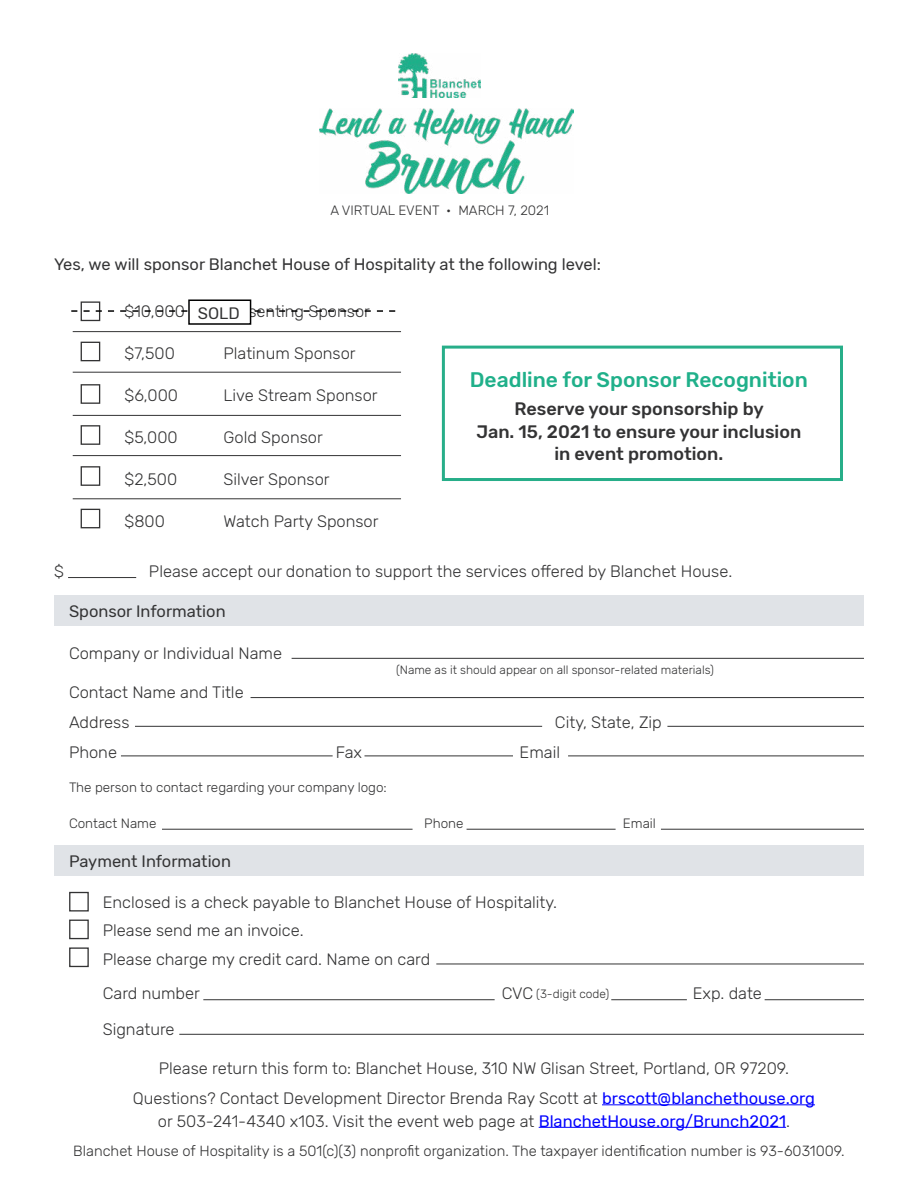
<style>
.page{position:relative;width:918px;height:1188px;background:#fff}
.page>*{position:absolute;margin:0;border:0;box-sizing:border-box;transform-origin:0 0}
.t1{font:500 21px "Rubik";color:#20b08a}
.t2{font:500 18px/22.5px "Rubik";color:#333334;text-align:center}
.t3{font:300 16.5px/22.5px "Rubik";color:#333334;text-align:center}
.t4{font:16.5px "Rubik";color:#333334}
.t5{font:300 14.7px "Rubik";color:#333334}
.Body_Text{font:300 13.5px "Rubik";color:#333334}
.t6{font:300 12px "Rubik";color:#333334}
.s1{font-size:16.5px}
.s2{font-weight:400;color:#00f}
</style>
<div class="page">
<div style="left:54px;top:596px;width:810px;height:30px;background:#e0e3e7"></div>
<div style="left:54px;top:846px;width:810px;height:30px;background:#e0e3e7"></div>
<img style="left:320px;top:108px;width:254px;height:86px">
<img style="left:399px;top:54px;width:82px;height:43px">
<hr style="left:602px;top:1104px;width:213px;height:1px;background:#00f">
<hr style="left:539px;top:1127px;width:247px;height:1px;background:#00f">
<div style="left:81px;top:301px;width:19px;height:20px;border:1px solid #333334"></div>
<div style="left:69px;top:892px;width:20px;height:20px;border:1px solid #333334"></div>
<div style="left:69px;top:920px;width:20px;height:19px;border:1px solid #333334"></div>
<div style="left:69px;top:947px;width:20px;height:20px;border:1px solid #333334"></div>
<div style="left:81px;top:342px;width:19px;height:19px;border:1px solid #333334"></div>
<div style="left:81px;top:384px;width:19px;height:20px;border:1px solid #333334"></div>
<div style="left:81px;top:425px;width:19px;height:20px;border:1px solid #333334"></div>
<div style="left:81px;top:466px;width:19px;height:20px;border:1px solid #333334"></div>
<div style="left:81px;top:509px;width:19px;height:19px;border:1px solid #333334"></div>
<hr style="left:73px;top:331px;width:328px;height:1px;background:#333334">
<hr style="left:292px;top:658px;width:572px;height:1px;background:#333334">
<hr style="left:251px;top:697px;width:613px;height:1px;background:#333334">
<hr style="left:436px;top:964px;width:428px;height:1px;background:#333334">
<hr style="left:203px;top:999px;width:292px;height:1px;background:#333334">
<hr style="left:179px;top:1034px;width:685px;height:1px;background:#333334">
<hr style="left:611px;top:999px;width:76px;height:1px;background:#333334">
<hr style="left:765px;top:999px;width:99px;height:1px;background:#333334">
<hr style="left:135px;top:726px;width:407px;height:1px;background:#333334">
<hr style="left:121px;top:756px;width:212px;height:1px;background:#333334">
<hr style="left:162px;top:829px;width:251px;height:1px;background:#333334">
<hr style="left:467px;top:829px;width:149px;height:1px;background:#333334">
<hr style="left:661px;top:829px;width:203px;height:1px;background:#333334">
<hr style="left:568px;top:756px;width:296px;height:1px;background:#333334">
<hr style="left:364px;top:756px;width:149px;height:1px;background:#333334">
<hr style="left:667px;top:726px;width:197px;height:1px;background:#333334">
<hr style="left:73px;top:372px;width:328px;height:1px;background:#333334">
<hr style="left:73px;top:415px;width:328px;height:1px;background:#333334">
<hr style="left:73px;top:455px;width:328px;height:1px;background:#333334">
<hr style="left:73px;top:498px;width:328px;height:1px;background:#333334">
<div style="left:442px;top:346px;width:401px;height:135px;border:3px solid #27ae89"></div>
<hr style="left:68px;top:577px;width:68px;height:1px;background:#333334">
<svg style="left:71px;top:310px;width:324px;height:2px"></svg>
<div style="left:189px;top:300px;width:62px;height:24px;background:#fff"></div>
<div style="left:188px;top:299px;width:63px;height:26px;border:2px solid #000"></div>
<p class="Body_Text" style="left:330px;top:203px;width:220px">A VIRTUAL EVENT • MARCH 7, 2021</p>
<p class="t4" style="left:54px;top:255px;width:548px">Yes, we will sponsor Blanchet House of Hospitality at the following level:</p>
<p class="t3" style="left:125px;top:300px;width:62px">$10,000</p>
<p class="t3" style="left:224px;top:300px;width:148px">Presenting Sponsor</p>
<p class="t3" style="left:125px;top:342px;width:52px">$7,500</p>
<p class="t3" style="left:224px;top:342px;width:134px">Platinum Sponsor</p>
<p class="t3" style="left:125px;top:384px;width:55px">$6,000</p>
<p class="t3" style="left:224px;top:384px;width:156px">Live Stream Sponsor</p>
<p class="t3" style="left:125px;top:426px;width:55px">$5,000</p>
<p class="t3" style="left:224px;top:426px;width:101px">Gold Sponsor</p>
<p class="t3" style="left:125px;top:468px;width:54px">$2,500</p>
<p class="t3" style="left:224px;top:468px;width:108px">Silver Sponsor</p>
<p class="t3" style="left:125px;top:510px;width:42px">$800</p>
<p class="t3" style="left:224px;top:510px;width:157px">Watch Party Sponsor</p>
<p class="t4" style="left:198px;top:304px;width:43px">SOLD</p>
<p class="t1" style="left:470px;top:368px;width:339px">Deadline for Sponsor Recognition</p>
<p class="t2" style="left:476px;top:398px;width:326px">Reserve your sponsorship by<br>Jan. 15, 2021 to ensure your inclusion in event promotion.</p>
<p class="t3" style="left:54px;top:560px;width:11px">$</p>
<p class="t3" style="left:149px;top:560px;width:585px">Please accept our donation to support the services offered by Blanchet House.</p>
<p class="t4" style="left:69px;top:601px;width:158px">Sponsor Information</p>
<p class="t3" style="left:69px;top:642px;width:215px">Company or Individual Name</p>
<p class="t6" style="left:396px;top:663px;width:319px">(Name as it should appear on all sponsor-related materials)</p>
<p class="t3" style="left:69px;top:681px;width:176px">Contact Name and Title</p>
<p class="t3" style="left:69px;top:711px;width:62px">Address</p>
<p class="t3" style="left:555px;top:711px;width:108px">City, State, Zip</p>
<p class="t3" style="left:69px;top:741px;width:50px">Phone</p>
<p class="t3" style="left:336px;top:741px;width:28px">Fax</p>
<p class="t3" style="left:520px;top:741px;width:42px">Email</p>
<p class="Body_Text" style="left:69px;top:780px;width:319px">The person to contact regarding your company logo:</p>
<p class="Body_Text" style="left:69px;top:816px;width:89px">Contact Name</p>
<p class="Body_Text" style="left:424px;top:816px;width:41px">Phone</p>
<p class="Body_Text" style="left:623px;top:816px;width:35px">Email</p>
<p class="t4" style="left:69px;top:852px;width:164px">Payment Information</p>
<p class="t3" style="left:103px;top:891px;width:456px">Enclosed is a check payable to Blanchet House of Hospitality.</p>
<p class="t3" style="left:103px;top:919px;width:202px">Please send me an invoice.</p>
<p class="t3" style="left:103px;top:948px;width:329px">Please charge my credit card. Name on card</p>
<p class="t3" style="left:103px;top:982px;width:99px">Card number</p>
<p class="t6" style="left:502px;top:987px;width:109px"><span class="s1">CVC</span> (3-digit code)</p>
<p class="t3" style="left:693px;top:982px;width:71px">Exp. date</p>
<p class="t3" style="left:103px;top:1018px;width:73px">Signature</p>
<p class="t3" style="left:159px;top:1057px;width:632px">Please return this form to: Blanchet House, 310 NW Glisan Street, Portland, OR 97209.</p>
<p class="t3" style="left:133px;top:1087px;width:684px">Questions? Contact Development Director Brenda Ray Scott at <span class="s2">brscott@blanchethouse.org </span>or 503-241-4340 x103. Visit the event web page at <span class="s2">BlanchetHouse.org/Brunch2021</span>.</p>
<p class="t5" style="left:73px;top:1143px;width:773px">Blanchet House of Hospitality is a 501(c)(3) nonprofit organization. The taxpayer identification number is 93-6031009.</p>
</div>
